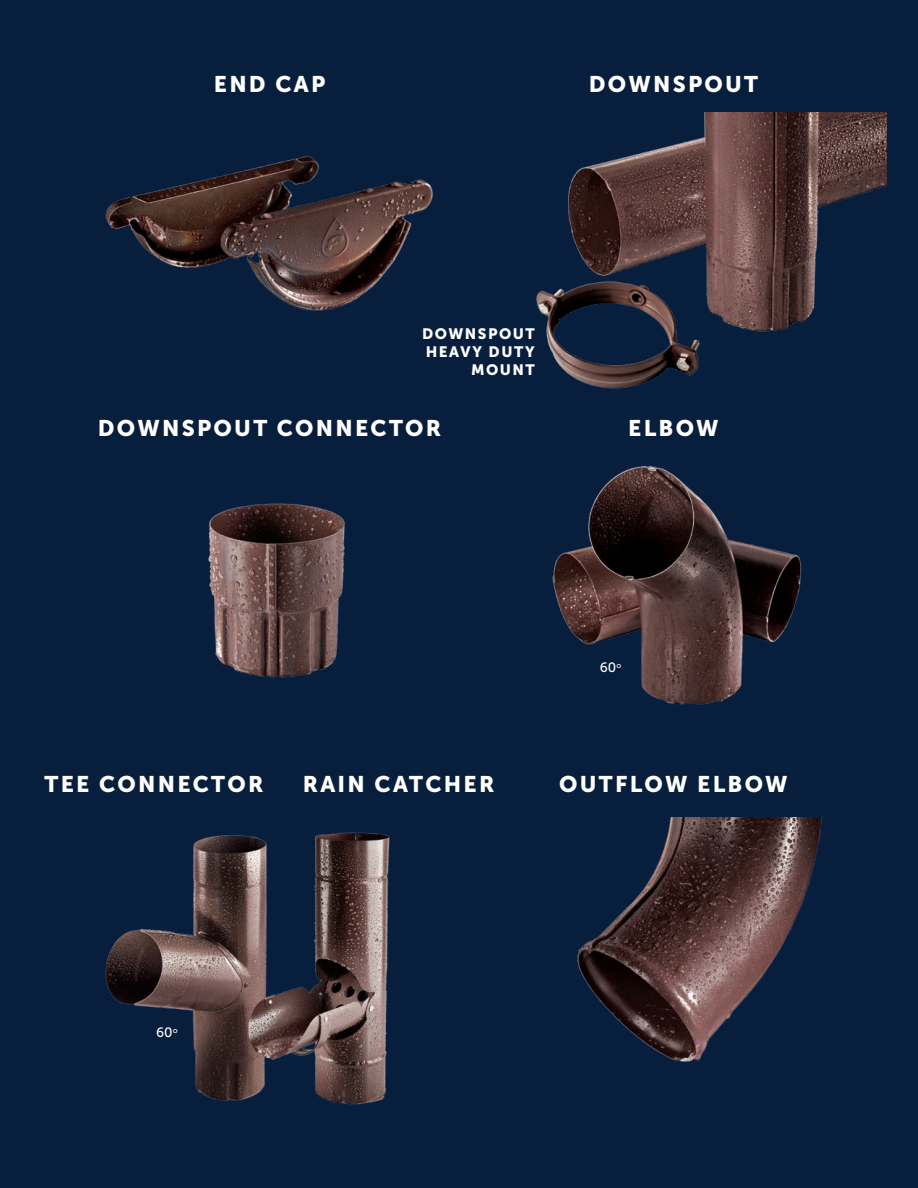
<style>
.page{position:relative;width:918px;height:1188px;background:#071e3d}
.page>*{position:absolute;margin:0;border:0;box-sizing:border-box;transform-origin:0 0}
.t1{font:22.5px "Museo Sans 900";letter-spacing:.1em;color:#fff}
.t2{font:15px/18px "Museo Sans 900";letter-spacing:.1em;color:#fff;text-align:right}
.t3{font:13.5px "Museo Sans 500";color:#fff}
</style>
<div class="page">
<img style="left:105px;top:156px;width:328px;height:155px">
<img style="left:536px;top:112px;width:350px;height:277px">
<img style="left:208px;top:503px;width:137px;height:175px">
<img style="left:552px;top:465px;width:250px;height:240px">
<img style="left:577px;top:817px;width:245px;height:245px">
<img style="left:105px;top:832px;width:285px;height:273px">
<p class="t1" style="left:214px;top:72px;width:113px">END CAP</p>
<p class="t1" style="left:589px;top:72px;width:171px">DOWNSPOUT</p>
<p class="t2" style="left:422px;top:325px;width:114px">DOWNSPOUT<br>HEAVY DUTY<br>MOUNT</p>
<p class="t1" style="left:98px;top:415px;width:345px">DOWNSPOUT CONNECTOR</p>
<p class="t1" style="left:628px;top:415px;width:92px">ELBOW</p>
<p class="t3" style="left:600px;top:660px;width:23px">60<sup>o</sup></p>
<p class="t1" style="left:45px;top:771px;width:220px">TEE CONNECTOR</p>
<p class="t1" style="left:303px;top:771px;width:193px">RAIN CATCHER</p>
<p class="t1" style="left:559px;top:771px;width:230px">OUTFLOW ELBOW</p>
<p class="t3" style="left:156px;top:1025px;width:23px">60<sup>o</sup></p>
</div>
